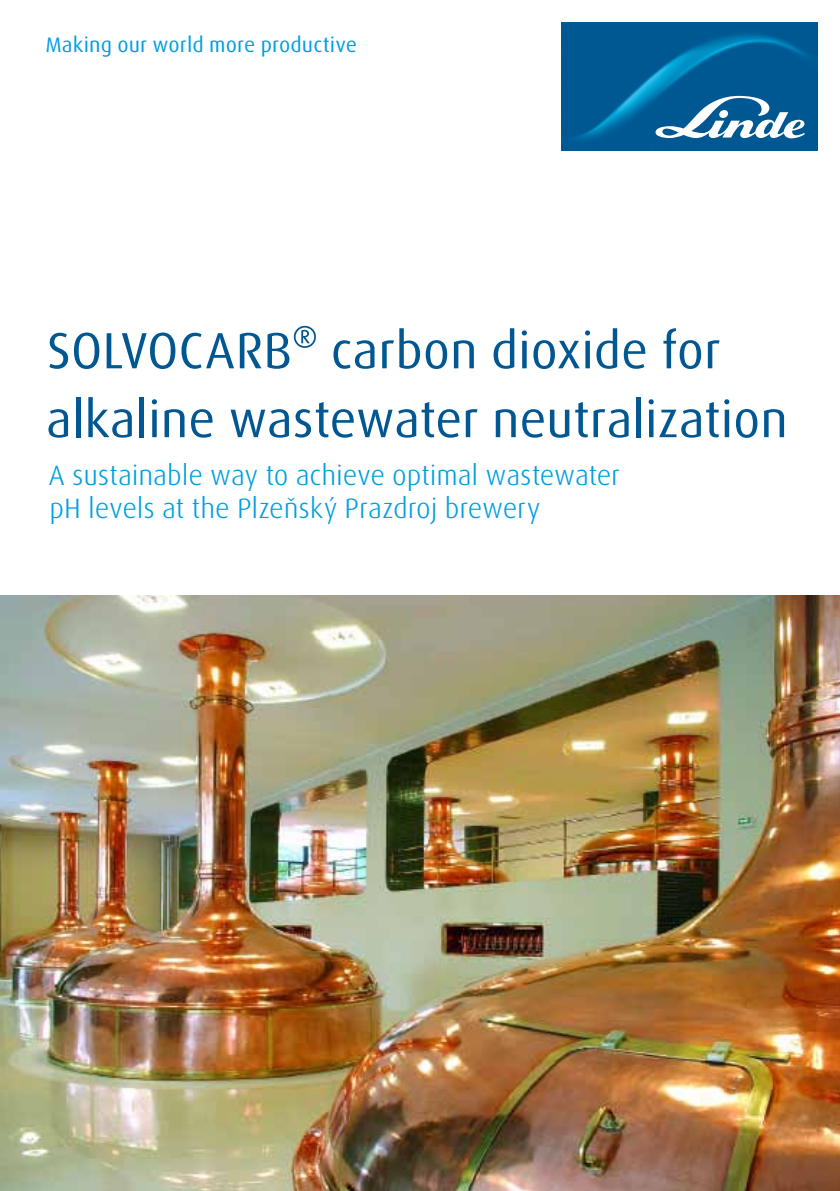
<style>
.page{position:relative;width:840px;height:1191px;background:#fff}
.page>*{position:absolute;margin:0;border:0;box-sizing:border-box;transform-origin:0 0}
.t1{font:51px/68.8px "Linde Dax Global";letter-spacing:-.01em;color:#005791}
.t2{font:300 28px/33.6px "Linde Dax Global";letter-spacing:-.01em;color:#009ee0}
.t3{font:21px "Linde Dax Global";letter-spacing:.005em;color:#009ee0}
</style>
<div class="page">
<img style="left:0;top:595px;width:839px;height:596px">
<img style="left:561px;top:23px;width:255px;height:127px">
<svg style="left:655px;top:96px;width:149px;height:42px"></svg>
<p class="t3" style="left:45px;top:32px;width:313px">Making our world more productive</p>
<h1 class="t1" style="left:46px;top:316px;width:743px">SOLVOCARB® carbon dioxide for alkaline wastewater neutralization</h1>
<p class="t2" style="left:48px;top:458px;width:573px">A sustainable way to achieve optimal wastewater pH levels at the Plzeňský Prazdroj brewery</p>
</div>
